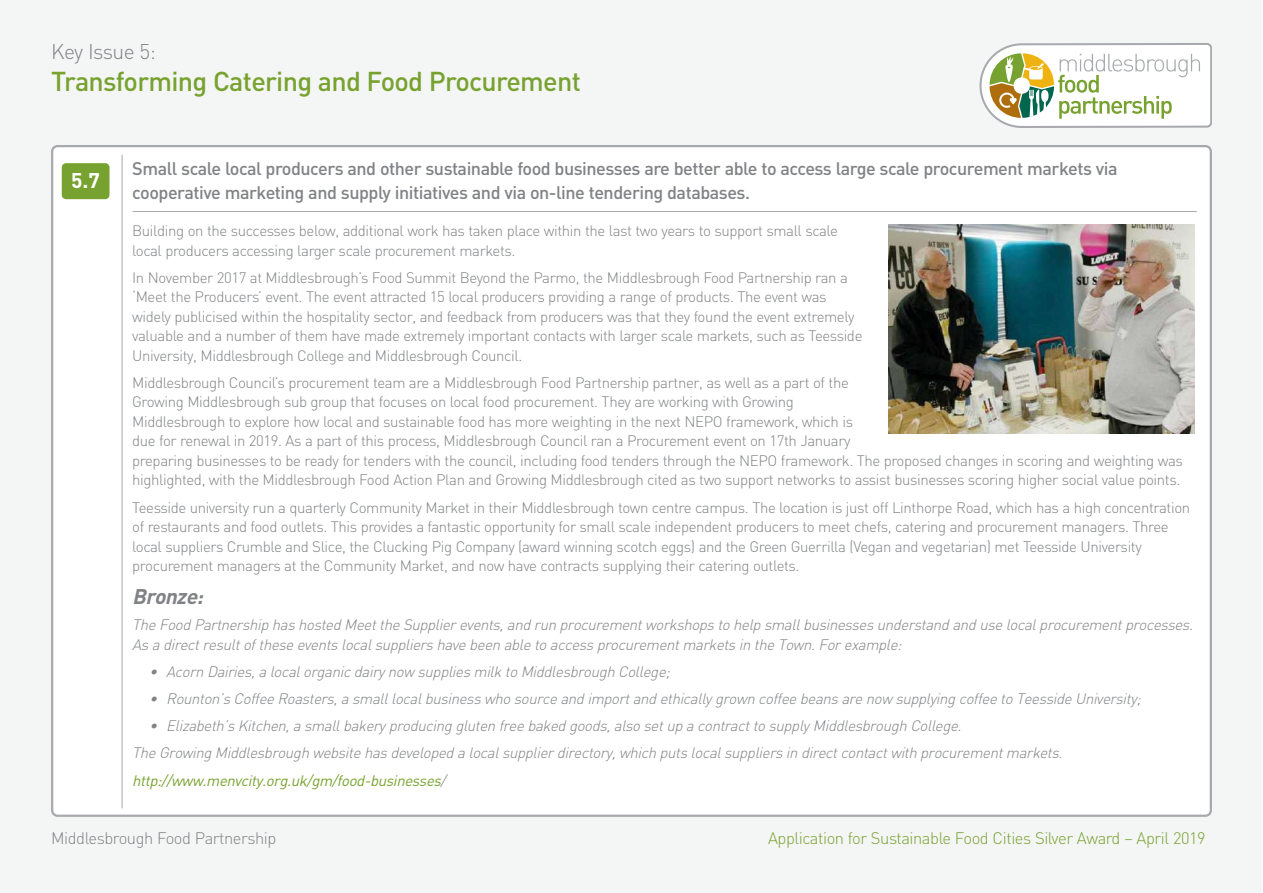
<style>
.page{position:relative;width:1263px;height:893px;background:#fff}
.page>*{position:absolute;margin:0;border:0;box-sizing:border-box;transform-origin:0 0}
.t1{font:500 27px "DIN";letter-spacing:-.025em;color:#78a22f}
.t2{font:300 21px "DIN";letter-spacing:-.025em;color:#808285}
.t3{font:italic 700 21px "DIN";color:#808285}
.t4{font:700 21px "DIN";color:#fff}
.t5{font:500 18px/24px "DIN";letter-spacing:-.025em;color:#808285}
.t6{font:300 16.5px "DIN";letter-spacing:-.025em;color:#78a22f}
.t7{font:300 16.5px "DIN";letter-spacing:-.025em;color:#808285}
.t8{font:300 15px/19.5px "DIN";letter-spacing:-.025em;color:#808285}
.t9{font:italic 300 15px/27.3px "DIN";color:#808285}
.s1{font-weight:400;color:#78a22f}
</style>
<div class="page">
<div style="left:0;top:0;width:1262px;height:893px;background:#f4f5f5"></div>
<svg style="left:979px;top:43px;width:233px;height:85px"></svg>
<div style="left:51px;top:145px;width:1161px;height:672px;background:#fff"></div>
<hr style="left:122px;top:155px;width:1px;height:653px;background:#a7a9ac">
<hr style="left:133px;top:211px;width:1064px;height:1px;background:#a7a9ac">
<div style="left:62px;top:163px;width:47px;height:36px;background:#78a22f;border-radius:4px"></div>
<img style="left:888px;top:225px;width:307px;height:209px">
<h2 class="t2" style="left:51px;top:44px;width:106px">Key Issue 5:</h2>
<h1 class="t1" style="left:51px;top:72px;width:531px">Transforming Catering and Food Procurement</h1>
<h2 class="t4" style="left:71px;top:173px;width:30px">5.7</h2>
<p class="t5" style="left:132px;top:159px;width:987px">Small scale local producers and other sustainable food businesses are better able to access large scale procurement markets via cooperative marketing and supply initiatives and via on-line tendering databases.</p>
<p class="t8" style="left:132px;top:223px;width:707px">Building on the successes below, additional work has taken place within the last two years to support small scale local producers accessing larger scale procurement markets.</p>
<p class="t8" style="left:132px;top:269px;width:732px">In November 2017 at Middlesbrough’s Food Summit Beyond the Parmo, the Middlesbrough Food Partnership ran a ‘Meet the Producers’ event. The event attracted 15 local producers providing a range of products. The event was widely publicised within the hospitality sector, and feedback from producers was that they found the event extremely valuable and a number of them have made extremely important contacts with larger scale markets, such as Teesside University, Middlesbrough College and Middlesbrough Council.</p>
<p class="t8" style="left:132px;top:375px;width:1052px">Middlesbrough Council’s procurement team are a Middlesbrough Food Partnership partner, as well as a part of the<br>Growing Middlesbrough sub group that focuses on local food procurement. They are working with Growing<br>Middlesbrough to explore how local and sustainable food has more weighting in the next NEPO framework, which is<br>due for renewal in 2019. As a part of this process, Middlesbrough Council ran a Procurement event on 17th January<br>preparing businesses to be ready for tenders with the council, including food tenders through the NEPO framework. The proposed changes in scoring and weighting was highlighted, with the Middlesbrough Food Action Plan and Growing Middlesbrough cited as two support networks to assist businesses scoring higher social value points.</p>
<p class="t8" style="left:132px;top:499px;width:1059px">Teesside university run a quarterly Community Market in their Middlesbrough town centre campus. The location is just off Linthorpe Road, which has a high concentration of restaurants and food outlets. This provides a fantastic opportunity for small scale independent producers to meet chefs, catering and procurement managers. Three local suppliers Crumble and Slice, the Clucking Pig Company (award winning scotch eggs) and the Green Guerrilla (Vegan and vegetarian) met Teesside University procurement managers at the Community Market, and now have contracts supplying their catering outlets.</p>
<h2 class="t3" style="left:132px;top:589px;width:76px">Bronze:</h2>
<p class="t9" style="left:132px;top:617px;width:1065px;line-height:19.5px">The Food Partnership has hosted Meetthe Supplierevents,and run procurementworkshops to help smallbusinesses understand and use localprocurementprocesses.<br>As a directresultofthese events localsuppliers have been able to access procurementmarkets in the Town.Forexample:</p>
<p class="t9" style="left:149px;top:659px;width:525px">• Acorn Dairies,a localorganic dairynow supplies milk to Middlesbrough College;</p>
<p class="t9" style="left:149px;top:687px;width:996px">• Rounton’s Coffee Roasters,a smalllocalbusiness who source and importand ethicallygrown coffee beans are now supplying coffee to Teesside University;</p>
<p class="t9" style="left:132px;top:714px;width:935px;text-indent:17px">• Elizabeth’s Kitchen,a smallbakeryproducing gluten free baked goods,also setup a contractto supplyMiddlesbrough College.<br>The Growing Middlesbrough website has developed a localsupplierdirectory,which puts localsuppliers in directcontactwith procurementmarkets. <span class="s1">http://www.menvcity.org.uk/gm/food-businesses</span>/</p>
<p class="t7" style="left:51px;top:832px;width:227px">Middlesbrough Food Partnership</p>
<p class="t6" style="left:768px;top:832px;width:439px">Application for Sustainable Food Cities Silver Award – April 2019</p>
</div>
